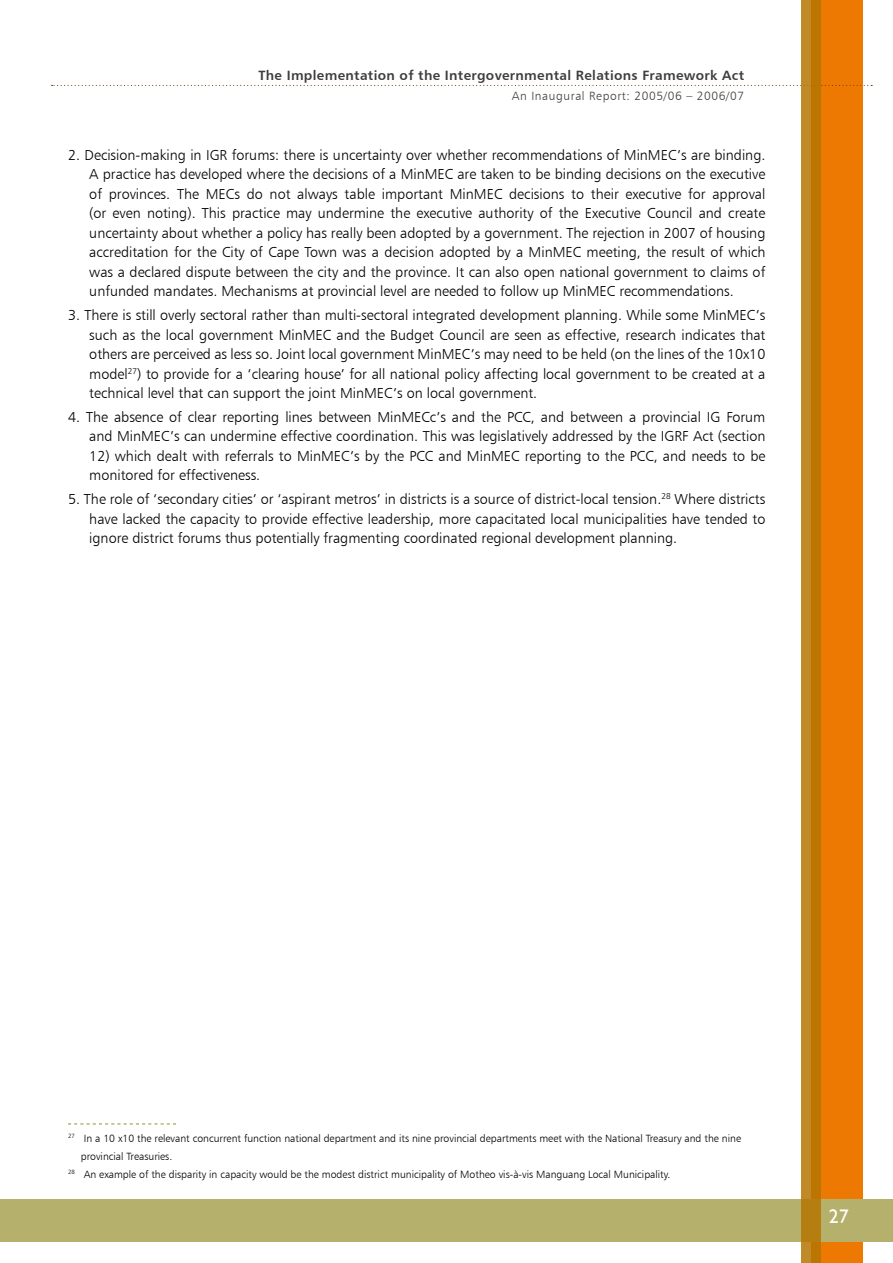
<style>
.page{position:relative;width:893px;height:1263px;background:#fff}
.page>*{position:absolute;margin:0;border:0;box-sizing:border-box;transform-origin:0 0}
.t1{font:19.65px "Humanist 521 BT";color:#fff}
.t2{font:14.4px/19.5px "Humanist 777 BT Light B";color:#000;text-align:justify}
.t3{font:13.5px "Humanist 777 BT Bold B";letter-spacing:.025em;color:#3e3e40}
.t4{font:12px "Humanist 777 BT Light B";letter-spacing:.05em;color:#3e3e40}
.t5{font:10.5px "Humanist 777 BT Light B";color:#000}
</style>
<div class="page">
<hr style="left:0;top:21px;width:1px;height:84px;background:#b5b16c">
<div style="left:811px;top:0;width:51px;height:1263px;background:#ed7802"></div>
<svg style="left:52px;top:85px;width:820px;height:1px"></svg>
<div style="left:0;top:1199px;width:893px;height:42px;background:#b5b16c"></div>
<svg style="left:801px;top:0;width:20px;height:1263px"></svg>
<svg style="left:68px;top:1123px;width:108px;height:1px"></svg>
<p class="t3" style="left:258px;top:67px;width:487px">The Implementation of the Intergovernmental Relations Framework Act</p>
<p class="t4" style="left:512px;top:88px;width:234px">An Inaugural Report: 2005/06 – 2006/07</p>
<p class="t2" style="left:89px;top:145px;width:678px;text-indent:-21px">2. Decision-making in IGR forums: there is uncertainty over whether recommendations of MinMEC’s are binding.<br>A practice has developed where the decisions of a MinMEC are taken to be binding decisions on the executive of provinces. The MECs do not always table important MinMEC decisions to their executive for approval (or even noting). This practice may undermine the executive authority of the Executive Council and create uncertainty about whether a policy has really been adopted by a government. The rejection in 2007 of housing accreditation for the City of Cape Town was a decision adopted by a MinMEC meeting, the result of which was a declared dispute between the city and the province. It can also open national government to claims of unfunded mandates. Mechanisms at provincial level are needed to follow up MinMEC recommendations.</p>
<p class="t2" style="left:89px;top:305px;width:678px;text-indent:-21px">3. There is still overly sectoral rather than multi-sectoral integrated development planning. While some MinMEC’s such as the local government MinMEC and the Budget Council are seen as effective, research indicates that others are perceived as less so. Joint local government MinMEC’s may need to be held (on the lines of the 10x10 model<sup>27</sup>) to provide for a ‘clearing house’ for all national policy affecting local government to be created at a technical level that can support the joint MinMEC’s on local government.</p>
<p class="t2" style="left:68px;top:407px;width:699px;text-align:right">4. The absence of clear reporting lines between MinMECc’s and the PCC, and between a provincial IG Forum and MinMEC’s can undermine effective coordination. This was legislatively addressed by the IGRF Act (section</p>
<p class="t2" style="left:89px;top:446px;width:678px">12) which dealt with referrals to MinMEC’s by the PCC and MinMEC reporting to the PCC, and needs to be monitored for effectiveness.</p>
<p class="t2" style="left:89px;top:489px;width:678px;text-indent:-21px">5. The role of ‘secondary cities’ or ‘aspirant metros’ in districts is a source of district-local tension.<sup>28</sup> Where districts have lacked the capacity to provide effective leadership, more capacitated local municipalities have tended to ignore district forums thus potentially fragmenting coordinated regional development planning.</p>
<p class="t5" style="left:68px;top:1132px;width:674px"><sup>27</sup> In a 10 x10 the relevant concurrent function national department and its nine provincial departments meet with the National Treasury and the nine</p>
<p class="t5" style="left:81px;top:1150px;width:93px">provincial Treasuries.</p>
<p class="t5" style="left:68px;top:1168px;width:604px"><sup>28</sup> An example of the disparity in capacity would be the modest district municipality of Motheo vis-à-vis Manguang Local Municipality.</p>
<h1 class="t1" style="left:829px;top:1204px;width:21px">27</h1>
</div>
